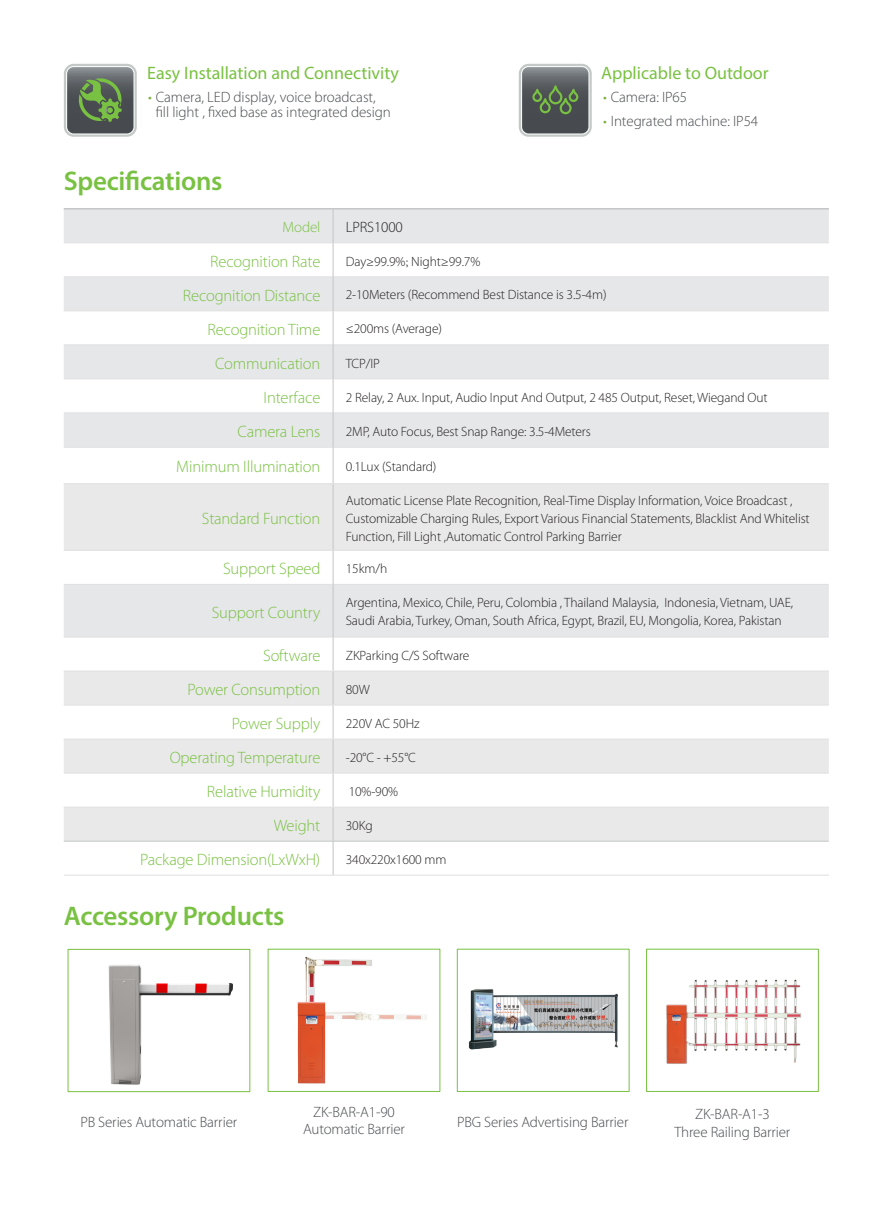
<style>
.page{position:relative;width:893px;height:1212px;background:#fff}
.page>*{position:absolute;margin:0;border:0;box-sizing:border-box;transform-origin:0 0}
.headlines_SPEC{font:600 27px "Myriad Pro";letter-spacing:-.01em;color:#79c142}
.Headline_for_Bullet{font:18px "Myriad Pro";color:#79c142}
.SPEC_Copy{font:300 16.5px "Myriad Pro";letter-spacing:-.01em;color:#79c142}
.Features_Headline{font:300 15px/16.5px "Myriad Pro";letter-spacing:-.01em;color:#474a4e;text-align:center}
.SPEC_Copy-2{font:300 15px "Myriad Pro";letter-spacing:-.01em;color:#231f20}
.SPEC_Copy-3{font:300 15px "Myriad Pro";letter-spacing:-.01em;color:#79c142}
.SPEC_Copy-4{font:300 13.5px/18px "Myriad Pro";letter-spacing:-.01em;color:#231f20}
.s1{color:#7aae36}
.s2{font-family:"Adobe Song Std"}
</style>
<div class="page">
<img style="left:173px;top:948px;width:293px;height:145px">
<img style="left:67px;top:964px;width:198px;height:121px">
<div style="left:68px;top:949px;width:182px;height:143px;border:1px solid #79c142"></div>
<div style="left:457px;top:949px;width:172px;height:142px;border:1px solid #79c142"></div>
<img style="left:609px;top:948px;width:210px;height:144px">
<img style="left:465px;top:984px;width:157px;height:73px">
<div style="left:64px;top:64px;width:73px;height:73px;background:#c4c9c8;border-radius:10px"></div>
<svg style="left:66px;top:66px;width:69px;height:69px"></svg>
<svg style="left:67px;top:67px;width:66px;height:66px;background:#5e6f5a"></svg>
<div style="left:519px;top:64px;width:73px;height:73px;background:#c4c9c8;border-radius:10px"></div>
<svg style="left:521px;top:66px;width:69px;height:69px"></svg>
<svg style="left:522px;top:67px;width:66px;height:66px;background:#5a635c"></svg>
<div style="left:64px;top:209px;width:765px;height:33px;background:#e6e7e9"></div>
<div style="left:64px;top:277px;width:765px;height:33px;background:#e6e7e9"></div>
<svg style="left:64px;top:345px;width:765px;height:102px;fill:#e6e7e9"></svg>
<div style="left:64px;top:484px;width:765px;height:66px;background:#e9e9e9"></div>
<svg style="left:64px;top:551px;width:765px;height:222px"></svg>
<div style="left:64px;top:808px;width:765px;height:33px;background:#e9e9e9"></div>
<hr style="left:64px;top:208px;width:269px;height:1px;background:#c3c5c7">
<hr style="left:333px;top:208px;width:496px;height:1px;background:#c3c5c7">
<hr style="left:64px;top:242px;width:269px;height:1px;background:#e0e0e1">
<hr style="left:333px;top:242px;width:496px;height:1px;background:#e0e0e1">
<hr style="left:64px;top:276px;width:269px;height:1px;background:#e0e0e1">
<hr style="left:333px;top:276px;width:496px;height:1px;background:#e0e0e1">
<hr style="left:64px;top:310px;width:269px;height:1px;background:#e0e0e1">
<hr style="left:333px;top:310px;width:496px;height:1px;background:#e0e0e1">
<hr style="left:64px;top:344px;width:269px;height:1px;background:#e0e0e1">
<hr style="left:333px;top:344px;width:496px;height:1px;background:#e0e0e1">
<hr style="left:64px;top:378px;width:269px;height:1px;background:#e0e0e1">
<hr style="left:333px;top:378px;width:496px;height:1px;background:#e0e0e1">
<hr style="left:64px;top:412px;width:269px;height:1px;background:#e0e0e1">
<hr style="left:333px;top:412px;width:496px;height:1px;background:#e0e0e1">
<hr style="left:64px;top:447px;width:269px;height:1px;background:#e0e0e1">
<hr style="left:333px;top:447px;width:496px;height:1px;background:#e0e0e1">
<hr style="left:333px;top:209px;width:1px;height:34px;background:#c3c5c7">
<hr style="left:333px;top:243px;width:1px;height:34px;background:#c3c5c7">
<hr style="left:333px;top:277px;width:1px;height:34px;background:#c3c5c7">
<hr style="left:333px;top:311px;width:1px;height:34px;background:#c3c5c7">
<hr style="left:333px;top:345px;width:1px;height:34px;background:#c3c5c7">
<hr style="left:333px;top:379px;width:1px;height:34px;background:#c3c5c7">
<hr style="left:333px;top:413px;width:1px;height:34px;background:#c3c5c7">
<hr style="left:333px;top:447px;width:1px;height:36px;background:#c3c5c7">
<hr style="left:333px;top:484px;width:1px;height:66px;background:#c3c5c7">
<hr style="left:64px;top:483px;width:269px;height:1px;background:#e0e0e1">
<hr style="left:333px;top:483px;width:496px;height:1px;background:#e0e0e1">
<hr style="left:64px;top:550px;width:269px;height:1px;background:#e0e0e1">
<hr style="left:64px;top:584px;width:269px;height:1px;background:#e0e0e1">
<hr style="left:64px;top:637px;width:269px;height:1px;background:#e0e0e1">
<hr style="left:333px;top:550px;width:496px;height:1px;background:#e0e0e1">
<hr style="left:333px;top:584px;width:496px;height:1px;background:#e0e0e1">
<hr style="left:333px;top:637px;width:496px;height:1px;background:#e0e0e1">
<hr style="left:333px;top:551px;width:1px;height:33px;background:#c3c5c7">
<hr style="left:333px;top:584px;width:1px;height:53px;background:#c3c5c7">
<hr style="left:333px;top:637px;width:1px;height:34px;background:#c3c5c7">
<hr style="left:333px;top:773px;width:1px;height:34px;background:#c3c5c7">
<hr style="left:333px;top:807px;width:1px;height:34px;background:#c3c5c7">
<hr style="left:333px;top:671px;width:496px;height:1px;background:#e0e0e1">
<hr style="left:333px;top:773px;width:496px;height:1px;background:#e0e0e1">
<hr style="left:64px;top:671px;width:269px;height:1px;background:#e0e0e1">
<hr style="left:333px;top:671px;width:1px;height:34px;background:#c3c5c7">
<hr style="left:333px;top:739px;width:1px;height:34px;background:#c3c5c7">
<hr style="left:64px;top:773px;width:269px;height:1px;background:#e0e0e1">
<hr style="left:64px;top:807px;width:269px;height:1px;background:#e0e0e1">
<hr style="left:333px;top:807px;width:496px;height:1px;background:#e0e0e1">
<hr style="left:64px;top:841px;width:269px;height:1px;background:#c3c5c7">
<hr style="left:333px;top:841px;width:496px;height:1px;background:#c3c5c7">
<hr style="left:64px;top:875px;width:269px;height:1px;background:#dddedf">
<hr style="left:333px;top:875px;width:496px;height:1px;background:#dddedf">
<hr style="left:64px;top:705px;width:269px;height:1px;background:#e0e0e1">
<hr style="left:64px;top:739px;width:269px;height:1px;background:#e0e0e1">
<hr style="left:333px;top:705px;width:1px;height:34px;background:#c3c5c7">
<hr style="left:333px;top:705px;width:496px;height:1px;background:#e0e0e1">
<hr style="left:333px;top:739px;width:496px;height:1px;background:#e0e0e1">
<hr style="left:333px;top:841px;width:1px;height:34px;background:#c1c3c5">
<p class="Headline_for_Bullet" style="left:147px;top:62px;width:253px">Easy Installation and Connectivity</p>
<p class="Headline_for_Bullet" style="left:601px;top:62px;width:169px">Applicable to Outdoor</p>
<p class="Features_Headline" style="left:156px;top:90px;width:237px;line-height:15px;text-align:left;text-indent:-7px"><span class="s1">•</span> Camera, LED display, voice broadcast, fill light , fixed base as integrated design</p>
<p class="Features_Headline" style="left:603px;top:89px;width:85px"><span class="s1">•</span> Camera: IP65</p>
<p class="Features_Headline" style="left:603px;top:112px;width:157px"><span class="s1">•</span> Integrated machine: IP54</p>
<p class="headlines_SPEC" style="left:64px;top:164px;width:160px">Specifications</p>
<p class="SPEC_Copy-3" style="left:283px;top:218px;width:39px">Model</p>
<p class="SPEC_Copy-2" style="left:346px;top:218px;width:59px">LPRS1000</p>
<p class="SPEC_Copy" style="left:210px;top:251px;width:112px">Recognition Rate</p>
<p class="SPEC_Copy-4" style="left:346px;top:252px;width:136px">Day≥99.9%<span class="s2">;</span> Night≥99.7%</p>
<p class="SPEC_Copy" style="left:183px;top:285px;width:139px">Recognition Distance</p>
<p class="SPEC_Copy-4" style="left:346px;top:286px;width:262px">2-10Meters (Recommend Best Distance is 3.5-4m)</p>
<p class="SPEC_Copy" style="left:207px;top:319px;width:114px">Recognition Time</p>
<p class="SPEC_Copy-4" style="left:346px;top:320px;width:98px">≤200ms (Average)</p>
<p class="SPEC_Copy" style="left:215px;top:353px;width:107px">Communication</p>
<p class="SPEC_Copy-4" style="left:346px;top:354px;width:36px">TCP/IP</p>
<p class="SPEC_Copy" style="left:263px;top:387px;width:58px">Interface</p>
<p class="SPEC_Copy-4" style="left:346px;top:388px;width:423px">2 Relay, 2 Aux. Input, Audio Input And Output, 2 485 Output, Reset, Wiegand Out</p>
<p class="SPEC_Copy" style="left:238px;top:421px;width:84px">Camera Lens</p>
<p class="SPEC_Copy-4" style="left:346px;top:422px;width:246px">2MP, Auto Focus, Best Snap Range: 3.5-4Meters</p>
<p class="SPEC_Copy" style="left:176px;top:457px;width:146px">Minimum Illumination</p>
<p class="SPEC_Copy-4" style="left:346px;top:457px;width:92px">0.1Lux (Standard)</p>
<p class="SPEC_Copy" style="left:202px;top:508px;width:120px">Standard Function</p>
<p class="SPEC_Copy-4" style="left:346px;top:491px;width:465px">Automatic License Plate Recognition, Real-Time Display Information, Voice Broadcast ,<br>Customizable Charging Rules, Export Various Financial Statements, Blacklist And Whitelist<br>Function, Fill Light ,Automatic Control Parking Barrier</p>
<p class="SPEC_Copy" style="left:223px;top:559px;width:99px">Support Speed</p>
<p class="SPEC_Copy-4" style="left:346px;top:559px;width:43px">15km/h</p>
<p class="SPEC_Copy" style="left:212px;top:602px;width:110px">Support Country</p>
<p class="SPEC_Copy-4" style="left:346px;top:594px;width:449px">Argentina, Mexico, Chile, Peru, Colombia , Thailand Malaysia, Indonesia, Vietnam, UAE,<br>Saudi Arabia, Turkey, Oman, South Africa, Egypt, Brazil, EU, Mongolia, Korea, Pakistan</p>
<p class="SPEC_Copy" style="left:263px;top:645px;width:59px">Software</p>
<p class="SPEC_Copy-4" style="left:346px;top:646px;width:125px">ZKParking C/S Software</p>
<p class="SPEC_Copy" style="left:187px;top:679px;width:134px">Power Consumption</p>
<p class="SPEC_Copy-4" style="left:346px;top:680px;width:25px">80W</p>
<p class="SPEC_Copy" style="left:232px;top:713px;width:90px">Power Supply</p>
<p class="SPEC_Copy-4" style="left:346px;top:714px;width:75px">220V AC 50Hz</p>
<p class="SPEC_Copy" style="left:170px;top:747px;width:152px">Operating Temperature</p>
<p class="SPEC_Copy-4" style="left:346px;top:748px;width:72px">-20°C - +55°C</p>
<p class="SPEC_Copy" style="left:207px;top:782px;width:115px">Relative Humidity</p>
<p class="SPEC_Copy-4" style="left:349px;top:782px;width:51px">10%-90%</p>
<p class="SPEC_Copy" style="left:274px;top:816px;width:48px">Weight</p>
<p class="SPEC_Copy-4" style="left:346px;top:816px;width:28px">30Kg</p>
<p class="SPEC_Copy" style="left:140px;top:849px;width:182px">Package Dimension(LxWxH)</p>
<p class="SPEC_Copy-4" style="left:346px;top:850px;width:102px">340x220x1600 mm</p>
<p class="headlines_SPEC" style="left:64px;top:899px;width:222px">Accessory Products</p>
<p class="Features_Headline" style="left:80px;top:1113px;width:158px">PB Series Automatic Barrier</p>
<p class="Features_Headline" style="left:303px;top:1104px;width:103px">ZK-BAR-A1-90<br>Automatic Barrier</p>
<p class="Features_Headline" style="left:695px;top:1105px;width:76px">ZK-BAR-A1-3</p>
<p class="Features_Headline" style="left:457px;top:1113px;width:173px">PBG Series Advertising Barrier</p>
<p class="Features_Headline" style="left:674px;top:1123px;width:117px">Three Railing Barrier</p>
</div>
